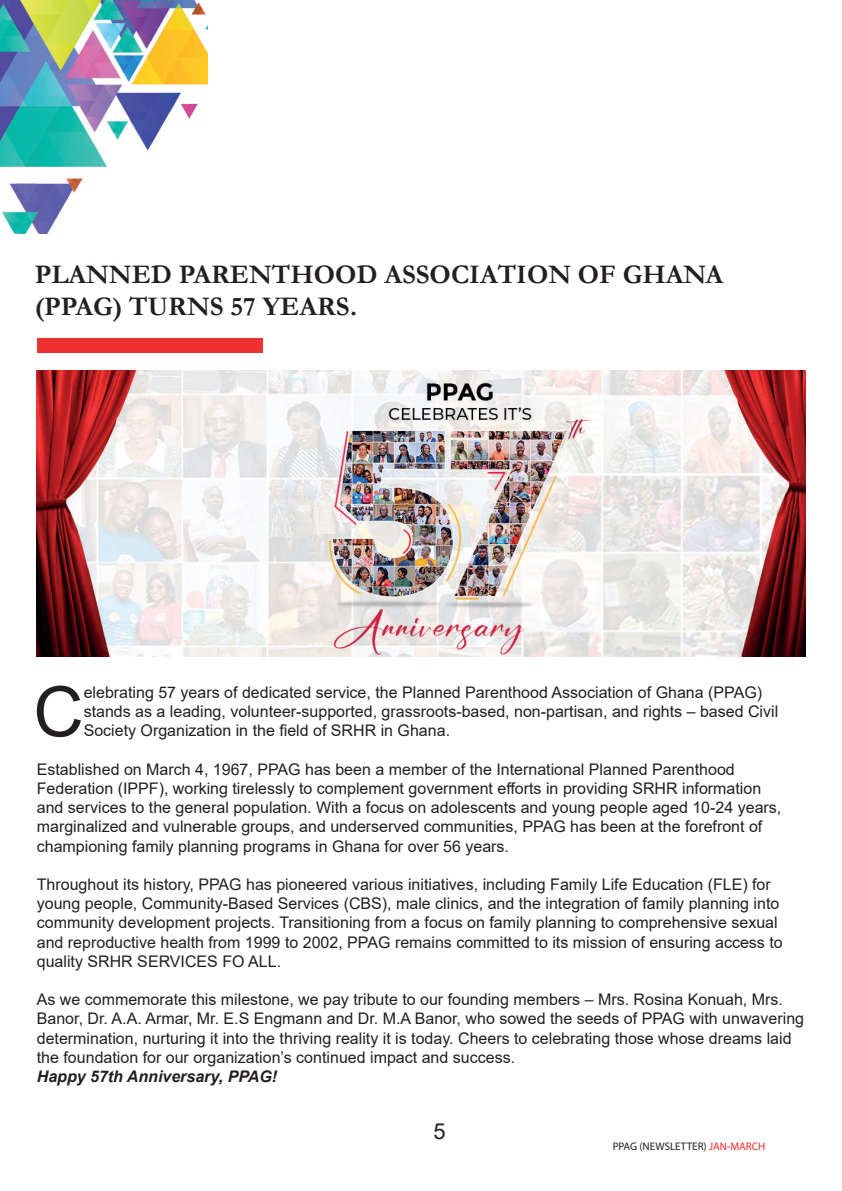
<style>
.page{position:relative;width:842px;height:1191px;background:#fff}
.page>*{position:absolute;margin:0;border:0;box-sizing:border-box;transform-origin:0 0}
.t1{font:69.6px "Arial";color:#231f20}
.t2{font:700 27px/32.4px "Garamond";color:#231f20}
.t3{font:22px "Arial";color:#231f20}
.t4{font:16px/19.2px "Arial";color:#231f20}
.t5{font:italic 700 16px "Arial";color:#231f20}
.t6{font:11px "Myriad Pro";color:#231f20}
.s1{color:#ee2827}
</style>
<div class="page">
<img style="left:0;top:0;width:207px;height:234px">
<img style="left:37px;top:371px;width:769px;height:285px">
<div style="left:38px;top:338px;width:225px;height:14px;background:#ee3232"></div>
<h2 class="t2" style="left:35px;top:258px;width:690px">PLANNED PARENTHOOD ASSOCIATION OF GHANA (PPAG) TURNS 57 YEARS.</h2>
<h1 class="t1" style="left:33px;top:664px;width:52px">C</h1>
<p class="t4" style="left:84px;top:682px;width:696px">elebrating 57 years of dedicated service, the Planned Parenthood Association of Ghana (PPAG) stands as a leading, volunteer-supported, grassroots-based, non-partisan, and rights – based Civil<br>Society Organization in the field of SRHR in Ghana.</p>
<p class="t4" style="left:37px;top:759px;width:746px">Established on March 4, 1967, PPAG has been a member of the International Planned Parenthood Federation (IPPF), working tirelessly to complement government efforts in providing SRHR information and services to the general population. With a focus on adolescents and young people aged 10-24 years, marginalized and vulnerable groups, and underserved communities, PPAG has been at the forefront of championing family planning programs in Ghana for over 56 years.</p>
<p class="t4" style="left:37px;top:874px;width:747px">Throughout its history, PPAG has pioneered various initiatives, including Family Life Education (FLE) for young people, Community-Based Services (CBS), male clinics, and the integration of family planning into community development projects. Transitioning from a focus on family planning to comprehensive sexual and reproductive health from 1999 to 2002, PPAG remains committed to its mission of ensuring access to quality SRHR SERVICES FO ALL.</p>
<p class="t4" style="left:37px;top:989px;width:769px">As we commemorate this milestone, we pay tribute to our founding members – Mrs. Rosina Konuah, Mrs.<br>Banor, Dr. A.A. Armar, Mr. E.S Engmann and Dr. M.A Banor, who sowed the seeds of PPAG with unwavering determination, nurturing it into the thriving reality it is today. Cheers to celebrating those whose dreams laid the foundation for our organization’s continued impact and success.</p>
<p class="t5" style="left:37px;top:1065px;width:242px">Happy 57th Anniversary, PPAG!</p>
<h3 class="t3" style="left:434px;top:1115px;width:14px">5</h3>
<p class="t6" style="left:613px;top:1139px;width:154px">PPAG (NEWSLETTER) <span class="s1">JAN-MARCH</span></p>
</div>
